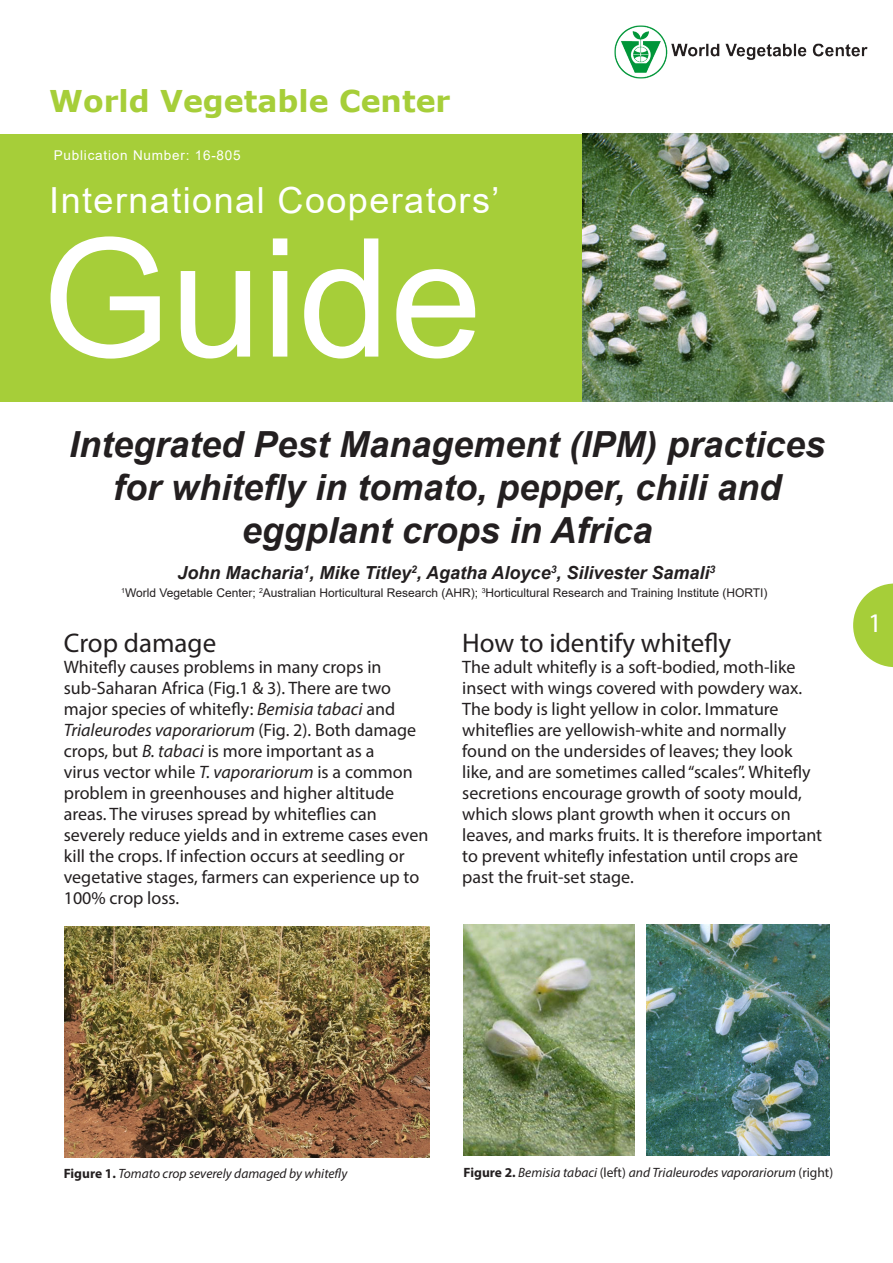
<style>
.page{position:relative;width:893px;height:1263px;background:#fff}
.page>*{position:absolute;margin:0;border:0;box-sizing:border-box;transform-origin:0 0}
.Paragraph_Style_1{font:165px "Arial";color:#fff}
.t1{font:italic 700 36px/43.2px "Arial";color:#231f20;text-align:center}
.t2{font:36px "Arial";letter-spacing:.04em;color:#fff}
.t3{font:700 30px "Verdana";color:#a6ce39}
.Paragraph_Style_1-2{font:27px "Myriad Pro";color:#231f20}
.t4{font:27px "Myriad Pro";color:#fff}
.Paragraph_Style_1-3{font:18px/21px "Myriad Pro";color:#231f20}
.Heading_2{font:italic 700 18px "Arial";color:#231f20}
.Paragraph_Style_1-4{font:italic 13.5px "Myriad Pro";color:#231f20}
.Body_Text{font:13.5px "Arial";letter-spacing:.06em;color:#fff}
.t5{font:12px "Arial";color:#231f20}
.s1{font-style:italic}
.s2{font-weight:700;font-style:normal}
.s3{font-style:normal}
</style>
<div class="page">
<svg style="left:853px;top:583px;width:40px;height:84px"></svg>
<div style="left:0;top:134px;width:583px;height:267px;background:#a6ce39"></div>
<img style="left:614px;top:25px;width:254px;height:54px">
<img style="left:647px;top:924px;width:182px;height:232px">
<img style="left:464px;top:924px;width:171px;height:232px">
<img style="left:64px;top:926px;width:366px;height:232px">
<img style="left:583px;top:134px;width:310px;height:267px">
<p class="t3" style="left:49px;top:80px;width:403px">World Vegetable Center</p>
<p class="Body_Text" style="left:54px;top:146px;width:188px">Publication Number: 16-805</p>
<p class="t2" style="left:49px;top:176px;width:452px">International Cooperators’</p>
<p class="Paragraph_Style_1" style="left:42px;top:185px;width:442px">Guide</p>
<p class="t1" style="left:69px;top:424px;width:758px">Integrated Pest Management (IPM) practices for whitefly in tomato, pepper, chili and eggplant crops in Africa</p>
<p class="Heading_2" style="left:178px;top:560px;width:539px">John Macharia<sup>1</sup>, Mike Titley<sup>2</sup>, Agatha Aloyce<sup>3</sup>, Silivester Samali<sup>3</sup></p>
<p class="t5" style="left:121px;top:585px;width:648px"><sup>1</sup>World Vegetable Center; <sup>2</sup>Australian Horticultural Research (AHR); <sup>3</sup>Horticultural Research and Training Institute (HORTI)</p>
<p class="Paragraph_Style_1-2" style="left:64px;top:627px;width:154px">Crop damage</p>
<p class="Paragraph_Style_1-3" style="left:64px;top:657px;width:366px">Whitefly causes problems in many crops in sub-Saharan Africa (Fig.1 &amp; 3). There are two major species of whitefly: <span class="s1">Bemisia tabaci</span> and <span class="s1">Trialeurodes vaporariorum</span> (Fig. 2). Both damage crops, but <span class="s1">B. tabaci</span> is more important as a<br>virus vector while <span class="s1">T. vaporariorum</span> is a common problem in greenhouses and higher altitude areas. The viruses spread by whiteflies can severely reduce yields and in extreme cases even kill the crops. If infection occurs at seedling or vegetative stages, farmers can experience up to 100% crop loss.</p>
<p class="Paragraph_Style_1-2" style="left:462px;top:627px;width:270px">How to identify whitefly</p>
<p class="Paragraph_Style_1-3" style="left:462px;top:657px;width:361px">The adult whitefly is a soft-bodied, moth-like insect with wings covered with powdery wax.<br>The body is light yellow in color. Immature whiteflies are yellowish-white and normally found on the undersides of leaves; they look like, and are sometimes called “scales”. Whitefly secretions encourage growth of sooty mould, which slows plant growth when it occurs on leaves, and marks fruits. It is therefore important to prevent whitefly infestation until crops are past the fruit-set stage.</p>
<p class="t4" style="left:868px;top:607px;width:15px">1</p>
<p class="Paragraph_Style_1-4" style="left:64px;top:1165px;width:285px"><span class="s2">Figure 1.</span> Tomato crop severely damaged by whitefly</p>
<p class="Paragraph_Style_1-4" style="left:464px;top:1164px;width:371px"><span class="s2">Figure 2.</span> Bemisia tabaci <span class="s3">(left)</span> and Trialeurodes vaporariorum <span class="s3">(right)</span></p>
</div>
